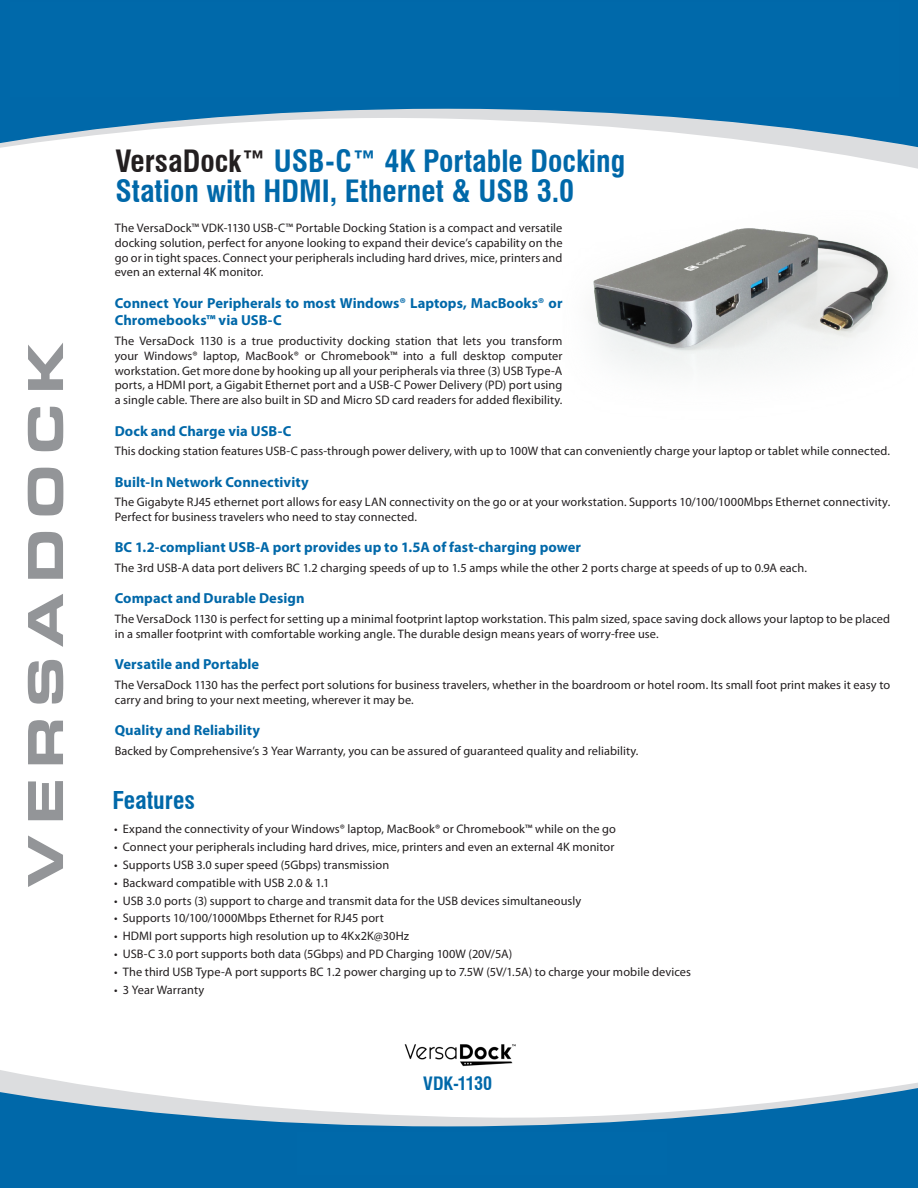
<style>
.page{position:relative;width:918px;height:1188px;background:#fff}
.page>*{position:absolute;margin:0;border:0;box-sizing:border-box;transform-origin:0 0}
.t1{font:52.5px "Eurostile T Blac Exte";letter-spacing:.17em;color:#939598}
.t2{font:700 condensed 30px/30px "Swiss 721 BT";color:#0068a9}
.t3{font:700 condensed 24px "Swiss 721 BT";color:#0068a9}
.t4{font:700 condensed 18px "Swiss 721 BT";color:#0068a9}
.t5{font:700 14.55px/17.4px "Myriad Pro";letter-spacing:.005em;color:#0068a9}
.t6{font:12.3px/14.9px "Myriad Pro";letter-spacing:.005em;color:#231f20}
.s1{color:#231f20}
</style>
<div class="page">
<svg style="left:0;top:1070px;width:918px;height:14px"></svg>
<svg style="left:827px;top:152px;width:91px;height:17px"></svg>
<svg style="left:0;top:0;width:918px;height:152px"></svg>
<svg style="left:0;top:1084px;width:918px;height:104px;fill:#0068a9"></svg>
<img style="left:404px;top:1044px;width:112px;height:23px">
<img style="left:593px;top:228px;width:299px;height:143px">
<div style="left:11px;top:3px;width:887px;height:93px;background:#0069aa"></div>
<div style="left:297px;top:1132px;width:370px;height:42px;background:#0069aa"></div>
<h1 class="t1" style="left:15px;top:888px;width:547px;rotate:-90deg">VERSADOCK</h1>
<h2 class="t2" style="left:116px;top:146px;width:511px"><span class="s1">VersaDock™</span> USB-C™ 4K Portable Docking<br>Station with HDMI, Ethernet &amp; USB 3.0</h2>
<p class="t6" style="left:115px;top:220px;width:449px;text-align:justify">The VersaDock™ VDK-1130 USB-C™ Portable Docking Station is a compact and versatile docking solution, perfect for anyone looking to expand their device’s capability on the go or in tight spaces. Connect your peripherals including hard drives, mice, printers and even an external 4K monitor.</p>
<p class="t5" style="left:115px;top:294px;width:449px">Connect Your Peripherals to most Windows® Laptops, MacBooks® or<br>Chromebooks™ via USB-C</p>
<p class="t6" style="left:115px;top:333px;width:449px;text-align:justify">The VersaDock 1130 is a true productivity docking station that lets you transform your Windows® laptop, MacBook® or Chromebook™ into a full desktop computer workstation. Get more done by hooking up all your peripherals via three (3) USB Type-A ports, a HDMI port, a Gigabit Ethernet port and a USB-C Power Delivery (PD) port using a single cable. There are also built in SD and Micro SD card readers for added flexibility.</p>
<p class="t5" style="left:115px;top:421px;width:178px">Dock and Charge via USB-C</p>
<p class="t6" style="left:115px;top:443px;width:777px">This docking station features USB-C pass-through power delivery, with up to 100W that can conveniently charge your laptop or tablet while connected.</p>
<p class="t5" style="left:115px;top:472px;width:195px">Built-In Network Connectivity</p>
<p class="t6" style="left:115px;top:494px;width:777px">The Gigabyte RJ45 ethernet port allows for easy LAN connectivity on the go or at your workstation. Supports 10/100/1000Mbps Ethernet connectivity.<br>Perfect for business travelers who need to stay connected.</p>
<p class="t5" style="left:115px;top:538px;width:468px">BC 1.2-compliant USB-A port provides up to 1.5A of fast-charging power</p>
<p class="t6" style="left:115px;top:560px;width:694px">The 3rd USB-A data port delivers BC 1.2 charging speeds of up to 1.5 amps while the other 2 ports charge at speeds of up to 0.9A each.</p>
<p class="t5" style="left:115px;top:589px;width:191px">Compact and Durable Design</p>
<p class="t6" style="left:115px;top:611px;width:777px">The VersaDock 1130 is perfect for setting up a minimal footprint laptop workstation. This palm sized, space saving dock allows your laptop to be placed in a smaller footprint with comfortable working angle. The durable design means years of worry-free use.</p>
<p class="t5" style="left:115px;top:655px;width:146px">Versatile and Portable</p>
<p class="t6" style="left:115px;top:677px;width:777px">The VersaDock 1130 has the perfect port solutions for business travelers, whether in the boardroom or hotel room. Its small foot print makes it easy to carry and bring to your next meeting, wherever it may be.</p>
<p class="t5" style="left:115px;top:721px;width:147px">Quality and Reliability</p>
<p class="t6" style="left:115px;top:743px;width:525px">Backed by Comprehensive’s 3 Year Warranty, you can be assured of guaranteed quality and reliability.</p>
<h3 class="t3" style="left:112px;top:786px;width:84px">Features</h3>
<p class="t6" style="left:114px;top:821px;width:504px">• Expand the connectivity of your Windows® laptop, MacBook® or Chromebook™ while on the go</p>
<p class="t6" style="left:114px;top:839px;width:502px">• Connect your peripherals including hard drives, mice, printers and even an external 4K monitor</p>
<p class="t6" style="left:114px;top:857px;width:277px">• Supports USB 3.0 super speed (5Gbps) transmission</p>
<p class="t6" style="left:114px;top:875px;width:217px">• Backward compatible with USB 2.0 &amp; 1.1</p>
<p class="t6" style="left:114px;top:893px;width:469px">• USB 3.0 ports (3) support to charge and transmit data for the USB devices simultaneously</p>
<p class="t6" style="left:114px;top:911px;width:271px">• Supports 10/100/1000Mbps Ethernet for RJ45 port</p>
<p class="t6" style="left:114px;top:929px;width:297px">• HDMI port supports high resolution up to 4Kx2K@30Hz</p>
<p class="t6" style="left:114px;top:946px;width:400px">• USB-C 3.0 port supports both data (5Gbps) and PD Charging 100W (20V/5A)</p>
<p class="t6" style="left:114px;top:964px;width:579px">• The third USB Type-A port supports BC 1.2 power charging up to 7.5W (5V/1.5A) to charge your mobile devices</p>
<p class="t6" style="left:114px;top:982px;width:92px">• 3 Year Warranty</p>
<h3 class="t4" style="left:423px;top:1072px;width:71px">VDK-1130</h3>
</div>
